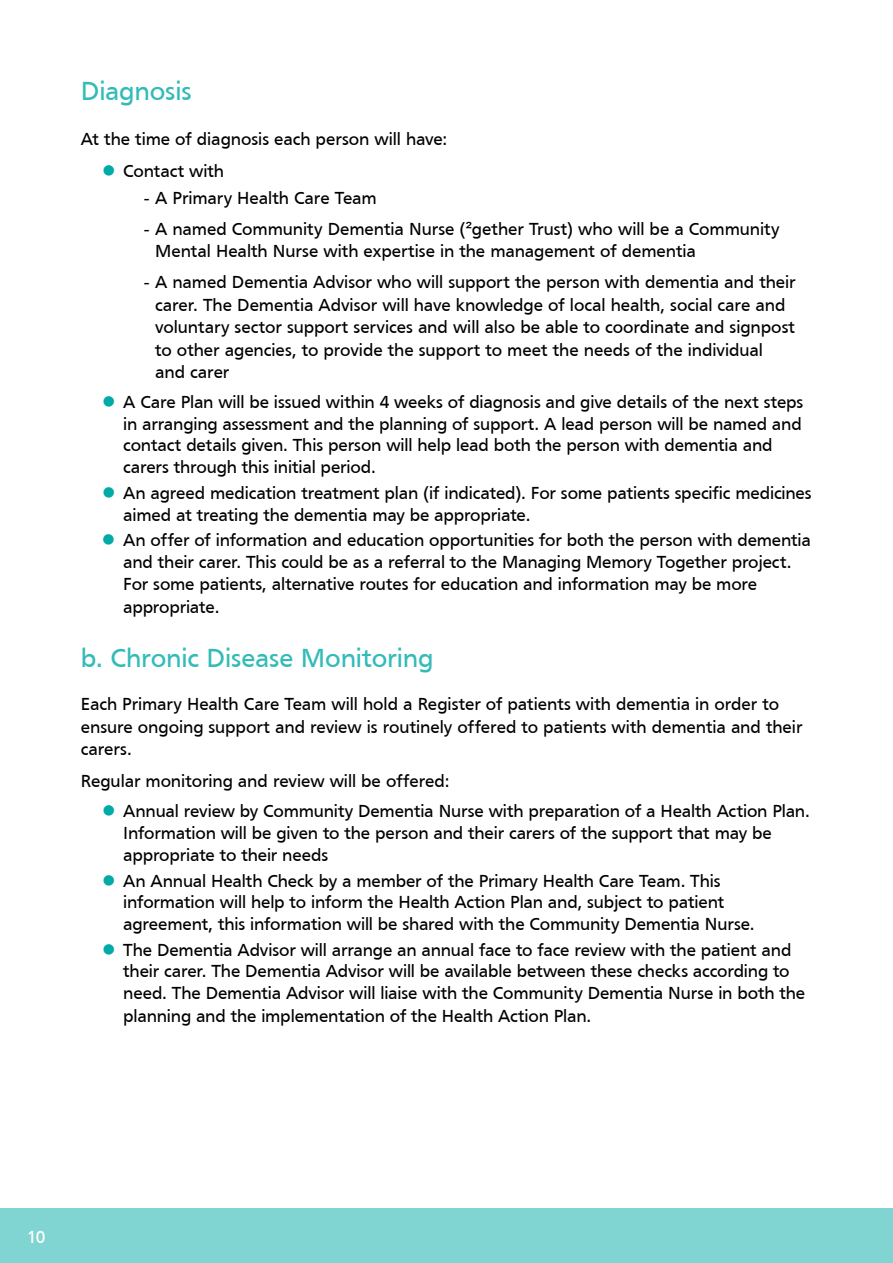
<style>
.page{position:relative;width:893px;height:1263px;background:#fff}
.page>*{position:absolute;margin:0;border:0;box-sizing:border-box;transform-origin:0 0}
.t1{font:27px "Frutiger";letter-spacing:-.005em;color:#33bbb8}
.t2{font:18px/21.6px "Frutiger";letter-spacing:-.01em;color:#000}
.t3{font:18px "Frutiger";color:#fff}
.s1{font-family:"Arial"}
</style>
<div class="page">
<div style="left:0;top:1209px;width:893px;height:54px;background:#80d5d3"></div>
<h1 class="t1" style="left:81px;top:76px;width:112px">Diagnosis</h1>
<p class="t2" style="left:123px;top:123px;width:325px;line-height:32px;text-indent:-43px">At the time of diagnosis each person will have:<br>Contact with</p>
<p class="t2" style="left:145px;top:187px;width:234px">- A Primary Health Care Team</p>
<p class="t2" style="left:155px;top:217px;width:626px;line-height:22.5px;text-indent:-11px">- A named Community Dementia Nurse (<span class="s1">²</span>gether Trust) who will be a Community<br>Mental Health Nurse with expertise in the management of dementia</p>
<p class="t2" style="left:155px;top:271px;width:642px;line-height:22.5px;text-indent:-11px">- A named Dementia Advisor who will support the person with dementia and their carer. The Dementia Advisor will have knowledge of local health, social care and voluntary sector support services and will also be able to coordinate and signpost to other agencies, to provide the support to meet the needs of the individual and carer</p>
<p class="t2" style="left:123px;top:391px;width:682px">A Care Plan will be issued within 4 weeks of diagnosis and give details of the next steps in arranging assessment and the planning of support. A lead person will be named and contact details given. This person will help lead both the person with dementia and carers through this initial period.</p>
<p class="t2" style="left:123px;top:482px;width:690px">An agreed medication treatment plan (if indicated). For some patients specific medicines aimed at treating the dementia may be appropriate.</p>
<p class="t2" style="left:123px;top:529px;width:689px">An offer of information and education opportunities for both the person with dementia and their carer. This could be as a referral to the Managing Memory Together project.<br>For some patients, alternative routes for education and information may be more</p>
<p class="t2" style="left:123px;top:596px;width:98px">appropriate.</p>
<h1 class="t1" style="left:81px;top:642px;width:354px">b. Chronic Disease Monitoring</h1>
<p class="t2" style="left:81px;top:693px;width:723px;line-height:22.5px">Each Primary Health Care Team will hold a Register of patients with dementia in order to ensure ongoing support and review is routinely offered to patients with dementia and their carers.</p>
<p class="t2" style="left:123px;top:766px;width:688px;line-height:30.2px;text-indent:-43px">Regular monitoring and review will be offered:<br>Annual review by Community Dementia Nurse with preparation of a Health Action Plan.</p>
<p class="t2" style="left:123px;top:822px;width:650px">Information will be given to the person and their carers of the support that may be appropriate to their needs</p>
<p class="t2" style="left:123px;top:869px;width:633px">An Annual Health Check by a member of the Primary Health Care Team. This information will help to inform the Health Action Plan and, subject to patient agreement, this information will be shared with the Community Dementia Nurse.</p>
<p class="t2" style="left:123px;top:938px;width:683px">The Dementia Advisor will arrange an annual face to face review with the patient and their carer. The Dementia Advisor will be available between these checks according to need. The Dementia Advisor will liaise with the Community Dementia Nurse in both the</p>
<p class="t2" style="left:123px;top:1005px;width:470px">planning and the implementation of the Health Action Plan.</p>
<p class="t3" style="left:27px;top:1226px;width:20px">10</p>
</div>
